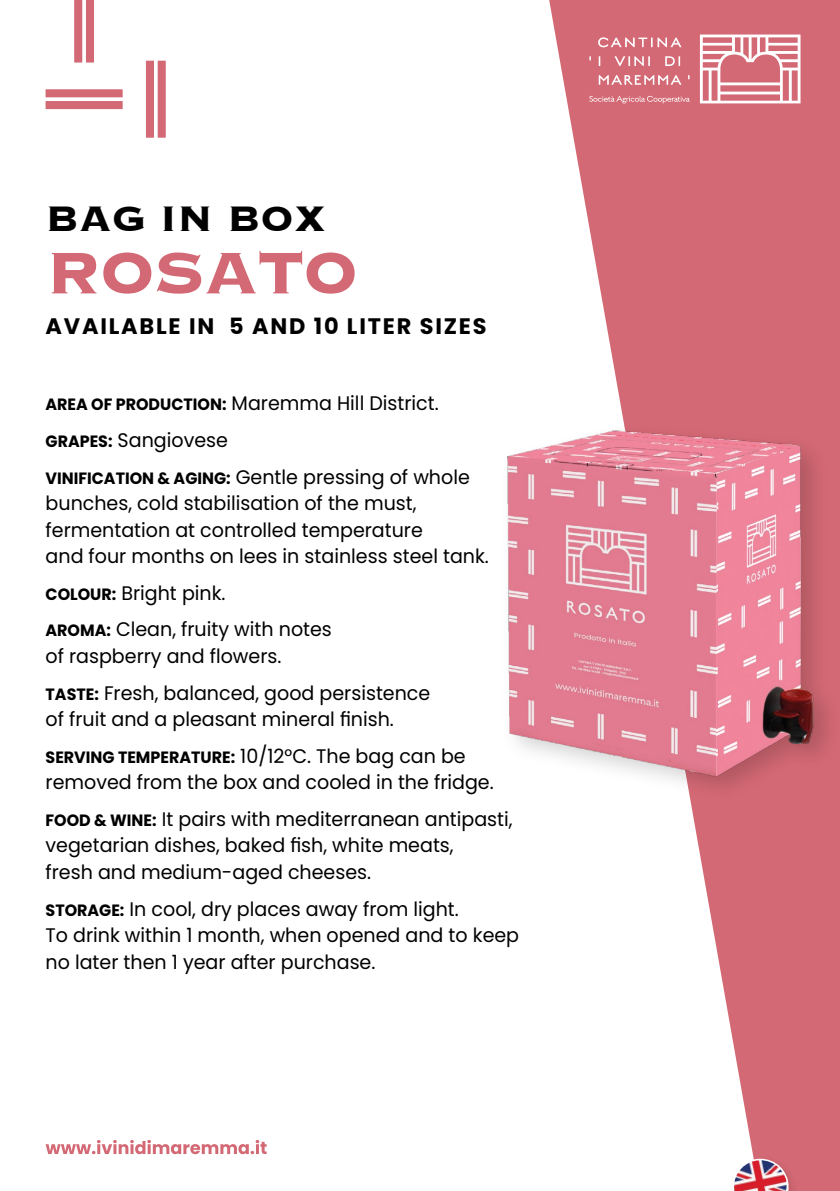
<style>
.page{position:relative;width:840px;height:1191px;background:#fff}
.page>*{position:absolute;margin:0;border:0;box-sizing:border-box;transform-origin:0 0}
.t1{font:700 76.8px "Copperplate";letter-spacing:-.02em;color:#d36974}
.t2{font:700 46px "Copperplate";color:#000}
.t3{font:700 22.4px "Poppins";letter-spacing:.08em;color:#000}
.t4{font:19.6px/36.6px "Poppins";color:#000}
.t5{font:700 16.4px "Poppins";color:#000}
.s1{font-weight:700;font-size:16.4px}
.s2{font-weight:400;font-size:19.6px}
</style>
<div class="page">
<svg style="left:549px;top:0;width:290px;height:1191px;fill:#d36974"></svg>
<svg style="left:699px;top:34px;width:101px;height:69px"></svg>
<svg style="left:598px;top:75px;width:83px;height:10px"></svg>
<svg style="left:665px;top:56px;width:14px;height:10px"></svg>
<svg style="left:614px;top:56px;width:35px;height:10px"></svg>
<svg style="left:598px;top:56px;width:2px;height:10px"></svg>
<svg style="left:597px;top:37px;width:84px;height:10px"></svg>
<svg style="left:589px;top:96px;width:100px;height:8px"></svg>
<svg style="left:46px;top:1140px;width:220px;height:14px"></svg>
<svg style="left:46px;top:89px;width:77px;height:20px"></svg>
<svg style="left:74px;top:0;width:20px;height:63px"></svg>
<svg style="left:146px;top:61px;width:20px;height:77px"></svg>
<div style="left:498px;top:421px;width:341px;height:381px;background:#d36974"></div>
<img style="left:498px;top:410px;width:330px;height:395px">
<div style="left:726px;top:1153px;width:74px;height:38px;background:#000;opacity:.1"></div>
<svg style="left:730px;top:1157px;width:59px;height:34px"></svg>
<h2 class="t2" style="left:46px;top:196px;width:283px">BAG IN BOX</h2>
<h1 class="t1" style="left:46px;top:234px;width:314px">ROSATO</h1>
<p class="t3" style="left:46px;top:311px;width:442px">AVAILABLE IN 5 AND 10 LITER SIZES</p>
<p class="t4" style="left:46px;top:385px;width:425px"><span class="s1">AREA OF PRODUCTION:</span> Maremma Hill District.<br><span class="s1">GRAPES:</span> Sangiovese<br><span class="s1">VINIFICATION &amp; AGING:</span> Gentle pressing of whole</p>
<p class="t4" style="left:46px;top:490px;width:444px;line-height:26.6px">bunches, cold stabilisation of the must, fermentation at controlled temperature<br>and four months on lees in stainless steel tank.</p>
<p class="t4" style="left:46px;top:574px;width:288px"><span class="s1">COLOUR:</span> Bright pink.<br><span class="s1">AROMA:</span> Clean, fruity with notes</p>
<p class="t4" style="left:46px;top:638px;width:386px">of raspberry and flowers.<br><span class="s1">TASTE:</span> Fresh, balanced, good persistence</p>
<p class="t4" style="left:46px;top:701px;width:349px">of fruit and a pleasant mineral finish.</p>
<p class="t5" style="left:46px;top:745px;width:421px">SERVING TEMPERATURE: <span class="s2">10/12°C. The bag can be</span></p>
<p class="t4" style="left:46px;top:764px;width:468px">removed from the box and cooled in the fridge.<br><span class="s1">FOOD &amp; WINE:</span> It pairs with mediterranean antipasti,</p>
<p class="t4" style="left:46px;top:832px;width:409px;line-height:26.6px">vegetarian dishes, baked fish, white meats, fresh and medium-aged cheeses.</p>
<p class="t4" style="left:46px;top:895px;width:475px;line-height:26.6px"><span class="s1">STORAGE:</span> In cool, dry places away from light.<br>To drink within 1 month, when opened and to keep no later then 1 year after purchase.</p>
</div>
